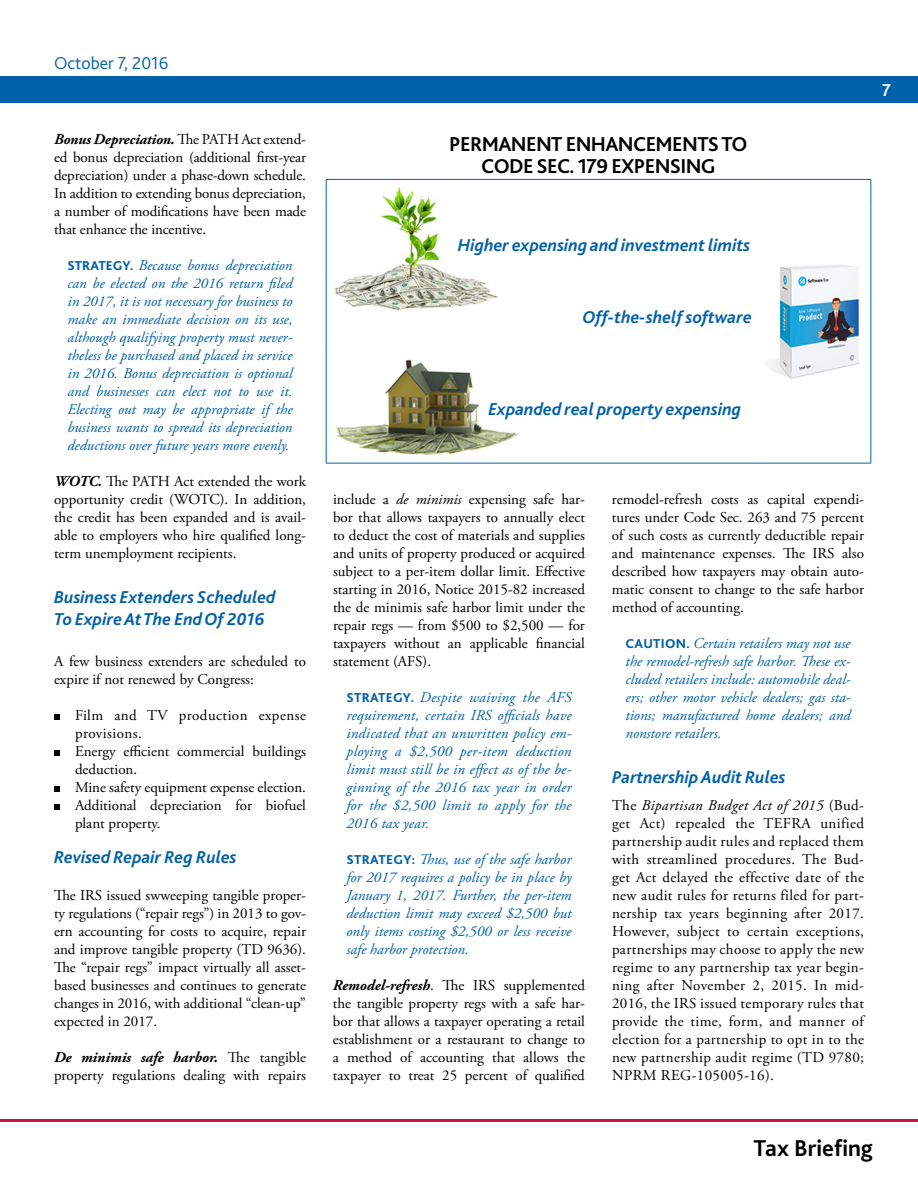
<style>
.page{position:relative;width:918px;height:1188px;background:#fff}
.page>*{position:absolute;margin:0;border:0;box-sizing:border-box;transform-origin:0 0}
.t1{font:700 24px "Bliss 2";color:#000}
.t2{font:700 21px/22.5px "Bliss 2";letter-spacing:-.03em;color:#000;text-align:center}
.t3{font:italic 700 18px/21.6px "Bliss 2";color:#0060a9}
.t4{font:300 18px "Bliss 2";color:#0060a9}
.t5{font:700 18px "Bliss 2";color:#fff}
.t6{font:15px/18px "Adobe Garamond Pro";color:#000;text-align:justify}
.t7{font:italic 15px/18px "Adobe Garamond Pro";color:#0060a9;text-align:justify}
.s1{font-weight:700;font-style:italic}
.s2{font-family:"Bliss 2";font-weight:800;font-style:normal;font-size:13.5px}
.s3{font-style:italic}
</style>
<div class="page">
<div style="left:0;top:76px;width:918px;height:28px;background:#0060a9"></div>
<hr style="left:0;top:1119px;width:918px;height:3px;background:#ce1141">
<svg style="left:54px;top:714px;width:6px;height:6px"></svg>
<svg style="left:54px;top:750px;width:6px;height:6px"></svg>
<svg style="left:54px;top:786px;width:6px;height:6px"></svg>
<svg style="left:54px;top:804px;width:6px;height:6px"></svg>
<hr style="left:326px;top:179px;width:126px;height:1px;background:#0061aa">
<svg style="left:326px;top:180px;width:1px;height:28px"></svg>
<hr style="left:326px;top:208px;width:1px;height:71px;background:#0061aa">
<hr style="left:326px;top:279px;width:1px;height:46px;background:#0061aa">
<hr style="left:452px;top:179px;width:306px;height:1px;background:#0061aa">
<hr style="left:758px;top:179px;width:113px;height:1px;background:#0061aa">
<svg style="left:870px;top:180px;width:1px;height:28px"></svg>
<hr style="left:870px;top:208px;width:1px;height:71px;background:#0061aa">
<hr style="left:870px;top:279px;width:1px;height:46px;background:#0061aa">
<svg style="left:870px;top:325px;width:1px;height:26px"></svg>
<hr style="left:870px;top:351px;width:1px;height:112px;background:#0061aa">
<hr style="left:758px;top:463px;width:113px;height:1px;background:#0061aa">
<svg style="left:326px;top:325px;width:1px;height:26px"></svg>
<hr style="left:326px;top:351px;width:1px;height:112px;background:#0061aa">
<hr style="left:326px;top:463px;width:126px;height:1px;background:#0061aa">
<hr style="left:452px;top:463px;width:306px;height:1px;background:#0061aa">
<img style="left:334px;top:187px;width:165px;height:124px">
<img style="left:770px;top:265px;width:90px;height:114px">
<img style="left:335px;top:359px;width:184px;height:96px">
<p class="t4" style="left:54px;top:52px;width:116px">October 7, 2016</p>
<p class="t6" style="left:54px;top:131px;width:254px"><span class="s1">Bonus Depreciation.</span> The PATH Act extend&shy;ed bonus depreciation (additional first-year depreciation) under a phase-down schedule.<br>In addition to extending bonus depreciation, a number of modifications have been made that enhance the incentive.</p>
<p class="t7" style="left:68px;top:257px;width:227px"><span class="s2">STRATEGY.</span> Because bonus depreciation can be elected on the 2016 return filed in 2017, it is not necessary for business to make an immediate decision on its use, although qualifying property must never&shy;theless be purchased and placed in service in 2016. Bonus depreciation is optional and businesses can elect not to use it.<br>Electing out may be appropriate if the business wants to spread its depreciation deductions over future years more evenly.</p>
<p class="t6" style="left:54px;top:473px;width:253px"><span class="s1">WOTC.</span> The PATH Act extended the work opportunity credit (WOTC). In addition, the credit has been expanded and is avail&shy;able to employers who hire qualified long&shy;term unemployment recipients.</p>
<p class="t3" style="left:54px;top:586px;width:223px">Business Extenders Scheduled<br>To Expire At The End Of 2016</p>
<p class="t6" style="left:54px;top:653px;width:253px">A few business extenders are scheduled to expire if not renewed by Congress:</p>
<p class="t6" style="left:75px;top:707px;width:233px;text-align:left">Film and TV production expense provisions.<br>Energy efficient commercial buildings deduction.<br>Mine safety equipment expense election.<br>Additional depreciation for biofuel plant property.</p>
<p class="t3" style="left:54px;top:846px;width:184px">Revised Repair Reg Rules</p>
<p class="t6" style="left:54px;top:887px;width:254px">The IRS issued swweeping tangible proper&shy;ty regulations (“repair regs”) in 2013 to gov&shy;ern accounting for costs to acquire, repair and improve tangible property (TD 9636).<br>The “repair regs” impact virtually all asset&shy;based businesses and continues to generate changes in 2016, with additional “clean-up” expected in 2017.</p>
<p class="t6" style="left:54px;top:1049px;width:254px"><span class="s1">De minimis safe harbor.</span> The tangible property regulations dealing with repairs</p>
<h2 class="t2" style="left:449px;top:132px;width:300px">PERMANENT ENHANCEMENTS TO<br>CODE SEC. 179 EXPENSING</h2>
<p class="t3" style="left:458px;top:234px;width:294px">Higher expensing and investment limits</p>
<p class="t3" style="left:582px;top:306px;width:171px">Off-the-shelf software</p>
<p class="t5" style="left:882px;top:79px;width:10px">7</p>
<p class="t3" style="left:488px;top:398px;width:254px">Expanded real property expensing</p>
<p class="t6" style="left:333px;top:491px;width:254px">include a <span class="s3">de minimis</span> expensing safe har&shy;bor that allows taxpayers to annually elect to deduct the cost of materials and supplies and units of property produced or acquired subject to a per-item dollar limit. Effective starting in 2016, Notice 2015-82 increased the de minimis safe harbor limit under the repair regs — from $500 to $2,500 — for taxpayers without an applicable financial statement (AFS).</p>
<p class="t7" style="left:346px;top:689px;width:227px"><span class="s2">STRATEGY.</span> Despite waiving the AFS requirement, certain IRS officials have indicated that an unwritten policy em&shy;ploying a $2,500 per-item deduction limit must still be in effect as of the be&shy;ginning of the 2016 tax year in order for the $2,500 limit to apply for the 2016 tax year.</p>
<p class="t7" style="left:346px;top:851px;width:227px"><span class="s2">STRATEGY:</span> Thus, use of the safe harbor for 2017 requires a policy be in place by January 1, 2017. Further, the per-item deduction limit may exceed $2,500 but only items costing $2,500 or less receive safe harbor protection.</p>
<p class="t6" style="left:333px;top:977px;width:254px"><span class="s1">Remodel-refresh</span>. The IRS supplemented the tangible property regs with a safe har&shy;bor that allows a taxpayer operating a retail establishment or a restaurant to change to a method of accounting that allows the taxpayer to treat 25 percent of qualified</p>
<p class="t6" style="left:612px;top:491px;width:254px">remodel-refresh costs as capital expendi&shy;tures under Code Sec. 263 and 75 percent of such costs as currently deductible repair and maintenance expenses. The IRS also described how taxpayers may obtain auto&shy;matic consent to change to the safe harbor method of accounting.</p>
<p class="t7" style="left:625px;top:635px;width:227px"><span class="s2">CAUTION.</span> Certain retailers may not use the remodel-refresh safe harbor. These ex&shy;cluded retailers include: automobile deal&shy;ers; other motor vehicle dealers; gas sta&shy;tions; manufactured home dealers; and nonstore retailers.</p>
<p class="t3" style="left:612px;top:766px;width:175px">Partnership Audit Rules</p>
<p class="t6" style="left:612px;top:797px;width:254px">The <span class="s3">Bipartisan Budget Act of 2015</span> (Bud&shy;get Act) repealed the TEFRA unified partnership audit rules and replaced them with streamlined procedures. The Bud&shy;get Act delayed the effective date of the new audit rules for returns filed for part&shy;nership tax years beginning after 2017.<br>However, subject to certain exceptions, partnerships may choose to apply the new regime to any partnership tax year begin&shy;ning after November 2, 2015. In mid-2016, the IRS issued temporary rules that provide the time, form, and manner of election for a partnership to opt in to the new partnership audit regime (TD 9780; NPRM REG-105005-16).</p>
<h1 class="t1" style="left:754px;top:1133px;width:121px">Tax Briefing</h1>
</div>
